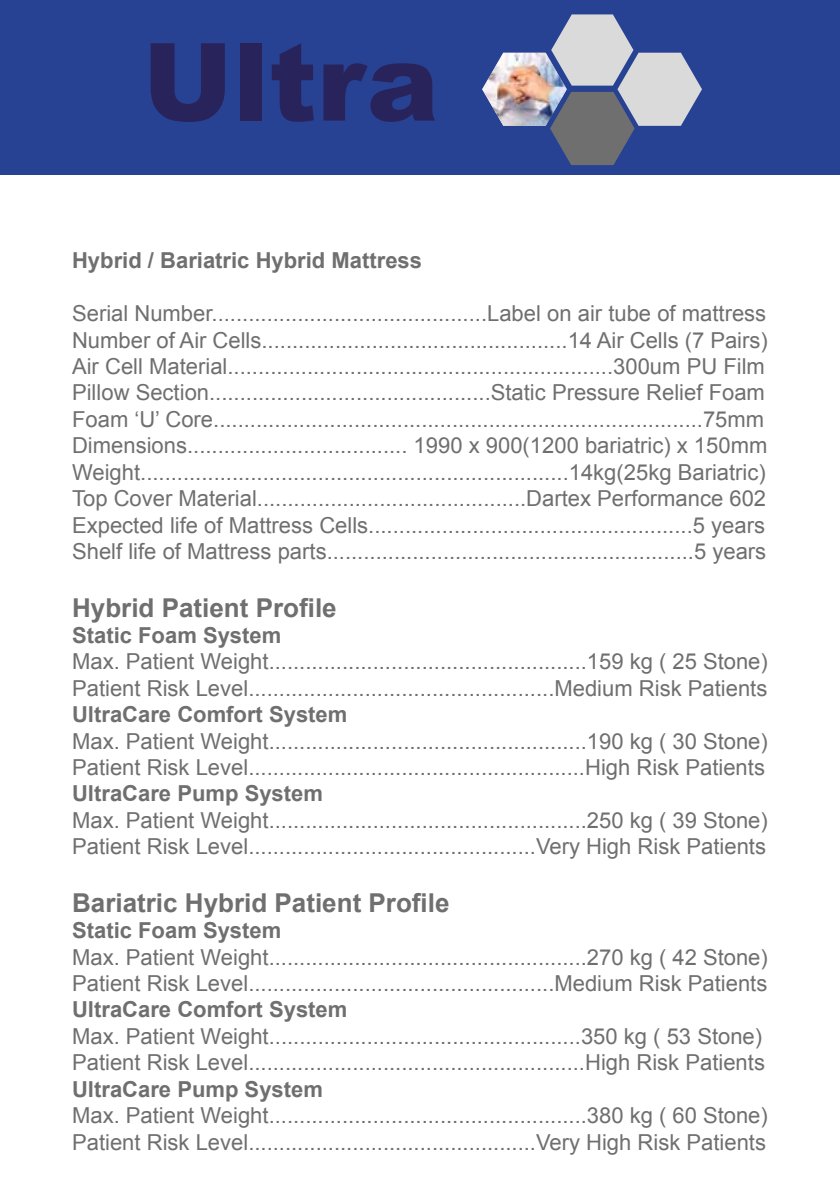
<style>
.page{position:relative;width:840px;height:1191px;background:#fff}
.page>*{position:absolute;margin:0;border:0;box-sizing:border-box;transform-origin:0 0}
.t1{font:900 108px "Arial";color:#29235c}
.t2{font:700 26px "Arial";color:#706f6f}
.t3{font:22px/26.4px "Arial";color:#706f6f}
.t4{font:700 22px "Arial";color:#706f6f}
</style>
<div class="page">
<div style="left:0;top:0;width:839px;height:174px;background:#274193"></div>
<svg style="left:503px;top:14px;width:199px;height:151px"></svg>
<img style="left:482px;top:53px;width:84px;height:73px">
<h1 class="t1" style="left:143px;top:4px;width:297px">Ultra</h1>
<p class="t4" style="left:72px;top:246px;width:351px">Hybrid / Bariatric Hybrid Mattress</p>
<p class="t3" style="left:72px;top:300px;width:697px">Serial Number.............................................Label on air tube of mattress Number of Air Cells..................................................14 Air Cells (7 Pairs)<br>Air Cell Material...............................................................300um PU Film Pillow Section..............................................Static Pressure Relief Foam Foam ‘U’ Core................................................................................75mm Dimensions.................................... 1990 x 900(1200 bariatric) x 150mm Weight......................................................................14kg(25kg Bariatric)<br>Top Cover Material............................................Dartex Performance 602<br>Expected life of Mattress Cells.....................................................5 years Shelf life of Mattress parts............................................................5 years</p>
<p class="t2" style="left:72px;top:590px;width:266px">Hybrid Patient Profile</p>
<p class="t4" style="left:72px;top:620px;width:211px">Static Foam System</p>
<p class="t3" style="left:72px;top:648px;width:697px">Max. Patient Weight....................................................159 kg ( 25 Stone)<br>Patient Risk Level..................................................Medium Risk Patients</p>
<p class="t4" style="left:72px;top:700px;width:277px">UltraCare Comfort System</p>
<p class="t3" style="left:72px;top:728px;width:697px">Max. Patient Weight....................................................190 kg ( 30 Stone)<br>Patient Risk Level.......................................................High Risk Patients</p>
<p class="t4" style="left:72px;top:779px;width:252px">UltraCare Pump System</p>
<p class="t3" style="left:72px;top:807px;width:697px">Max. Patient Weight....................................................250 kg ( 39 Stone)<br>Patient Risk Level...............................................Very High Risk Patients</p>
<p class="t2" style="left:72px;top:885px;width:379px">Bariatric Hybrid Patient Profile</p>
<p class="t4" style="left:72px;top:916px;width:211px">Static Foam System</p>
<p class="t3" style="left:72px;top:944px;width:697px">Max. Patient Weight....................................................270 kg ( 42 Stone)<br>Patient Risk Level..................................................Medium Risk Patients</p>
<p class="t4" style="left:72px;top:995px;width:277px">UltraCare Comfort System</p>
<p class="t3" style="left:72px;top:1023px;width:694px">Max. Patient Weight...................................................350 kg ( 53 Stone)<br>Patient Risk Level.......................................................High Risk Patients</p>
<p class="t4" style="left:72px;top:1074px;width:252px">UltraCare Pump System</p>
<p class="t3" style="left:72px;top:1102px;width:697px">Max. Patient Weight....................................................380 kg ( 60 Stone)<br>Patient Risk Level...............................................Very High Risk Patients</p>
</div>
